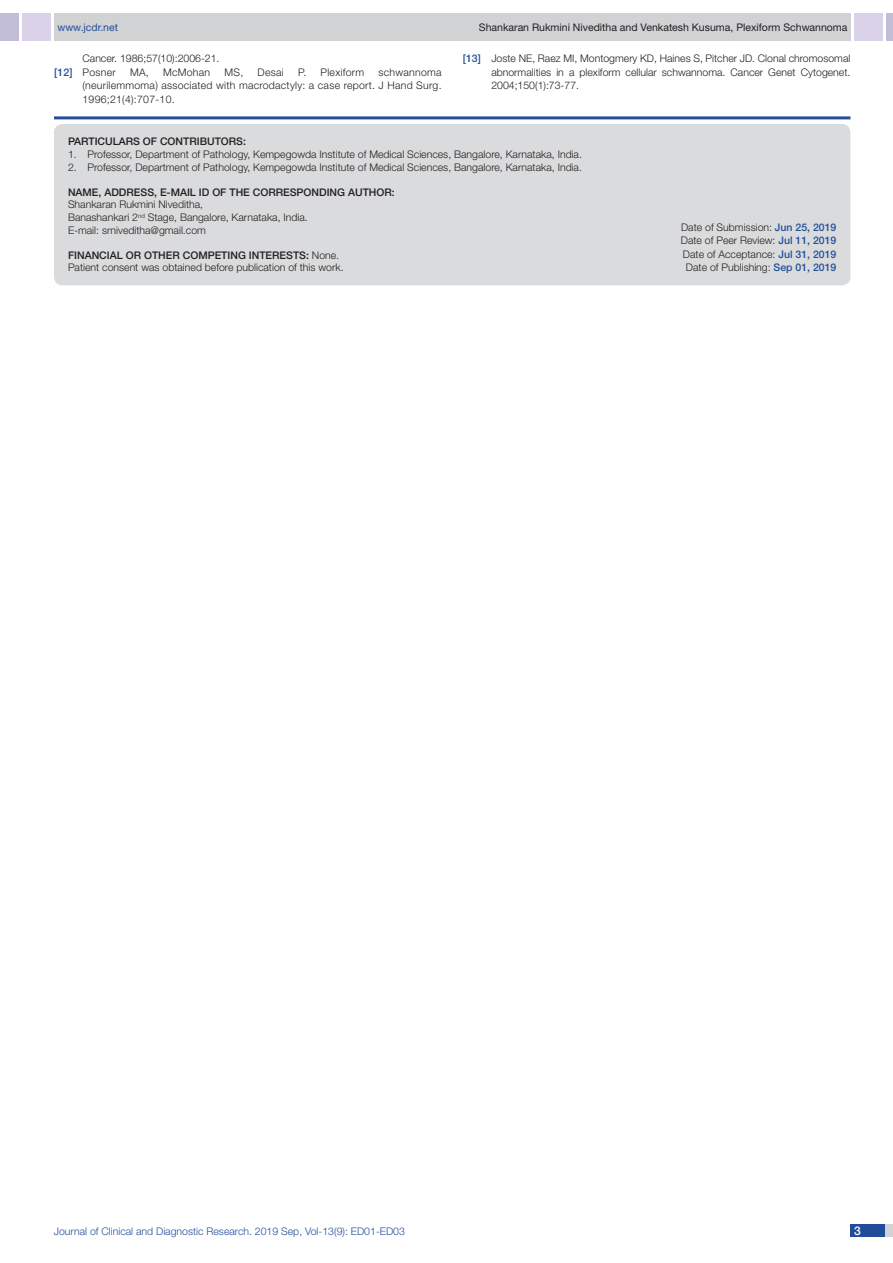
<style>
.page{position:relative;width:893px;height:1263px;background:#fff}
.page>*{position:absolute;margin:0;border:0;box-sizing:border-box;transform-origin:0 0}
.t1{font:500 12px "Helvetica Neue";color:#fff}
.Partic_Contri_Txt{font:300 10.5px/13.5px "Helvetica Neue";color:#231f20;text-align:justify}
.Partic_Contri_Head{font:500 10.5px "Helvetica Neue";color:#231f20}
.t2{font:300 10.5px "Helvetica Neue";color:#244e9b}
.t3{font:10.5px "Helvetica Neue";color:#231f20}
.Partic_Contri_Head-2{font:300 10.5px "Helvetica Neue";color:#231f20}
.Partic_Contri_Txt-2{font:300 10.5px "Helvetica Neue";letter-spacing:.025em;color:#231f20}
.t4{font:10.5px "Helvetica Neue";color:#244e9b}
.s1{font-weight:500;color:#244e9b}
.s2{font-weight:500}
</style>
<div class="page">
<div style="left:54px;top:13px;width:796px;height:28px;background:#d1d2d4"></div>
<div style="left:0;top:13px;width:19px;height:28px;background:#c2bed7"></div>
<div style="left:22px;top:13px;width:29px;height:28px;background:#d9d2e8"></div>
<div style="left:886px;top:13px;width:7px;height:28px;background:#c2bed7"></div>
<div style="left:854px;top:13px;width:29px;height:28px;background:#d9d2e8"></div>
<div style="left:850px;top:1224px;width:43px;height:13px;background:#d1d2d4"></div>
<div style="left:850px;top:1224px;width:35px;height:13px;background:#214c99"></div>
<hr style="left:54px;top:116px;width:796px;height:3px;background:#244e9b">
<div style="left:54px;top:124px;width:796px;height:161px;background:#dadbdc;border-radius:9px"></div>
<p class="t4" style="left:57px;top:21px;width:62px">www.jcdr.net</p>
<p class="t3" style="left:479px;top:21px;width:370px">Shankaran Rukmini Niveditha and Venkatesh Kusuma, Plexiform Schwannoma</p>
<p class="Partic_Contri_Txt" style="left:54px;top:52px;width:167px;text-indent:28px">Cancer. 1986;57(10):2006-21. <span class="s1">[12]</span> Posner</p>
<p class="Partic_Contri_Txt" style="left:130px;top:65px;width:20px">MA,</p>
<p class="Partic_Contri_Txt-2" style="left:163px;top:66px;width:49px">McMohan</p>
<p class="Partic_Contri_Txt" style="left:224px;top:65px;width:20px">MS,</p>
<p class="Partic_Contri_Txt" style="left:258px;top:65px;width:28px">Desai</p>
<p class="Partic_Contri_Txt-2" style="left:298px;top:66px;width:68px">P. Plexiform</p>
<p class="Partic_Contri_Txt" style="left:82px;top:65px;width:361px;text-indent:296px">schwannoma (neurilemmoma) associated with macrodactyly: a case report. J Hand Surg.<br>1996;21(4):707-10.</p>
<p class="Partic_Contri_Txt" style="left:491px;top:52px;width:361px;text-indent:-28px"><span class="s1">[13]</span> Joste NE, Raez MI, Montogmery KD, Haines S, Pitcher JD. Clonal chromosomal abnormalities in a plexiform cellular schwannoma. Cancer Genet Cytogenet.<br>2004;150(1):73-77.</p>
<p class="Partic_Contri_Head" style="left:68px;top:135px;width:13px">PARTI</p>
<p class="Partic_Contri_Head" style="left:98px;top:135px;width:85px">CULARS OF CONTRI</p>
<p class="Partic_Contri_Head" style="left:200px;top:135px;width:48px">BUTORS:</p>
<p class="Partic_Contri_Txt" style="left:68px;top:147px;width:515px">1. Professor, Department of Pathology, Kempegowda Institute of Medical Sciences, Bangalore, Karnataka, India.</p>
<p class="Partic_Contri_Txt" style="left:68px;top:160px;width:515px">2. Professor, Department of Pathology, Kempegowda Institute of Medical Sciences, Bangalore, Karnataka, India.</p>
<p class="Partic_Contri_Head" style="left:68px;top:186px;width:9px">NAME</p>
<p class="Partic_Contri_Head" style="left:99px;top:186px;width:15px">, ADDRE</p>
<p class="Partic_Contri_Head" style="left:141px;top:186px;width:38px">SS, E-MAI</p>
<p class="Partic_Contri_Head" style="left:190px;top:186px;width:48px">L ID OF THE</p>
<p class="Partic_Contri_Head" style="left:253px;top:186px;width:24px">CORRE</p>
<p class="Partic_Contri_Head" style="left:290px;top:186px;width:29px">SPONDIN</p>
<p class="Partic_Contri_Head" style="left:337px;top:186px;width:19px">G AUTH</p>
<p class="Partic_Contri_Head" style="left:376px;top:186px;width:20px">OR:</p>
<p class="Partic_Contri_Txt" style="left:68px;top:198px;width:137px">Shankaran Rukmini Niveditha,</p>
<p class="Partic_Contri_Txt" style="left:68px;top:210px;width:241px">Banashankari 2<sup>nd</sup> Stage, Bangalore, Karnataka, India.</p>
<p class="Partic_Contri_Txt" style="left:68px;top:223px;width:139px">E-mail: srniveditha@gmail.com</p>
<p class="Partic_Contri_Head" style="left:68px;top:249px;width:92px">Financial OR OTHER</p>
<p class="Partic_Contri_Head" style="left:183px;top:249px;width:39px">COMPETIN</p>
<p class="Partic_Contri_Head" style="left:238px;top:249px;width:18px">G INTERE</p>
<p class="Partic_Contri_Head-2" style="left:286px;top:249px;width:54px"><span class="s2">STS:</span> None.</p>
<p class="Partic_Contri_Head-2" style="left:68px;top:261px;width:277px">Patient consent was obtained before publication of this work.</p>
<p class="Partic_Contri_Txt" style="left:681px;top:220px;width:157px">Date of Submission: <span class="s1">Jun 25, 2019</span></p>
<p class="Partic_Contri_Txt" style="left:681px;top:233px;width:157px">Date of Peer Review: <span class="s1">Jul 11, 2019</span></p>
<p class="Partic_Contri_Txt" style="left:683px;top:247px;width:155px">Date of Acceptance: <span class="s1">Jul 31, 2019</span></p>
<p class="Partic_Contri_Txt" style="left:686px;top:260px;width:152px">Date of Publishing: <span class="s1">Sep 01, 2019</span></p>
<p class="t2" style="left:54px;top:1225px;width:353px">Journal of Clinical and Diagnostic Research. 2019 Sep, Vol-13(9): ED01-ED03</p>
<p class="t1" style="left:854px;top:1223px;width:8px">3</p>
</div>
